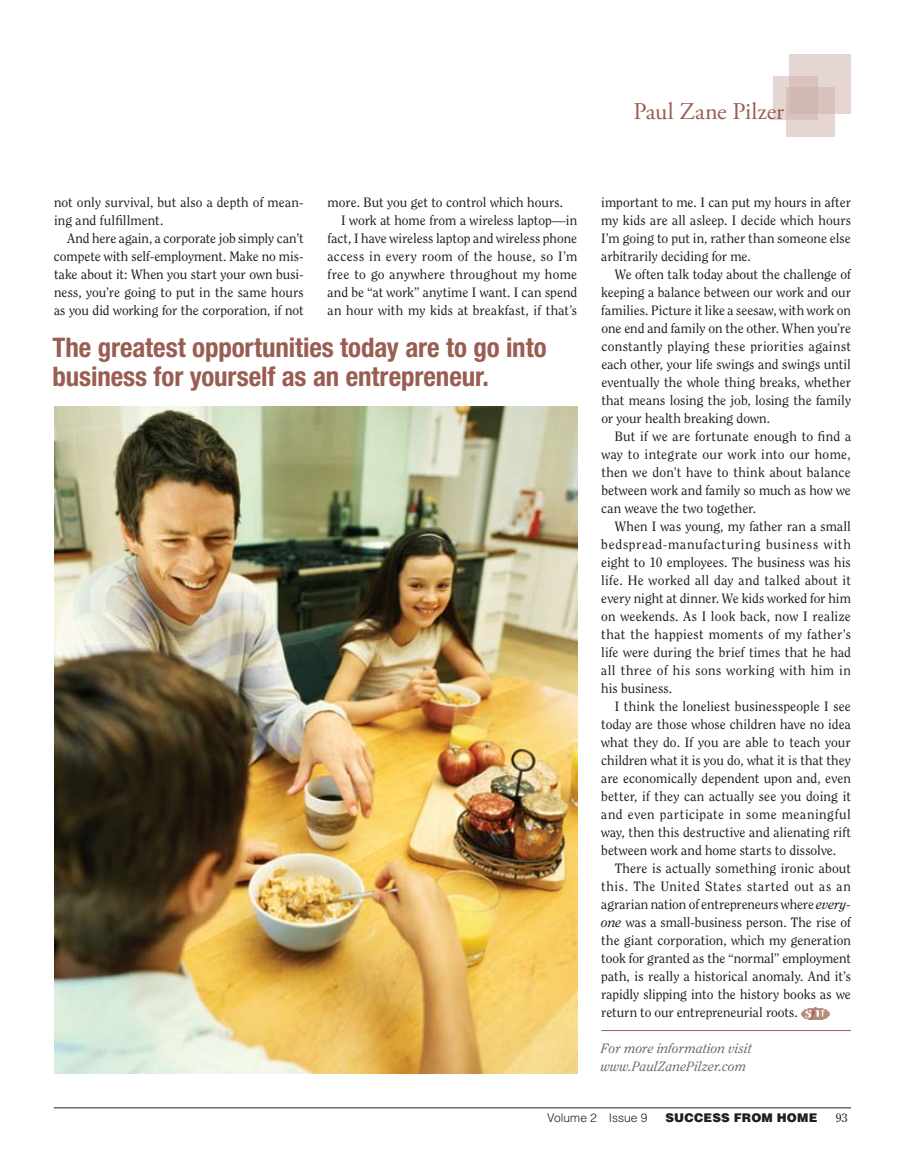
<style>
.page{position:relative;width:905px;height:1175px;background:#fff}
.page>*{position:absolute;margin:0;border:0;box-sizing:border-box;transform-origin:0 0}
.t1{font:700 condensed 27px/28.5px "Helvetica Neue LT Std";letter-spacing:-.005em;color:#995d52}
.t2{font:24px "Adobe Garamond Pro";letter-spacing:.005em;color:#995d52}
.t3{font:13.5px/18px "Clearface Std";color:#221e1f;text-align:justify}
.t4{font:italic 13.5px/18px "Clearface Std";letter-spacing:.01em;color:#6d6e71}
.t5{font:13.5px "Clearface Std";letter-spacing:.025em;color:#221e1f}
.t6{font:13.5px "Clearface Std";letter-spacing:.02em;color:#221e1f}
.t7{font:900 12px "Helvetica LT Std";letter-spacing:.015em;color:#221e1f}
.t8{font:300 12px "Helvetica LT Std";letter-spacing:.005em;color:#221e1f}
.t9{font:12px "Clearface Std";color:#221e1f}
.s1{font-style:italic}
</style>
<div class="page">
<hr style="left:54px;top:1107px;width:796px;height:1px;background:#221e1f">
<div style="left:789px;top:54px;width:61px;height:60px;background:#e5d6d4"></div>
<div style="left:772px;top:76px;width:45px;height:44px;background:linear-gradient(to right,#e6d8d7,#d5bbb6)"></div>
<svg style="left:786px;top:87px;width:48px;height:49px;background:#dbc6c2"></svg>
<hr style="left:601px;top:1030px;width:249px;height:1px;background:#995d52">
<img style="left:801px;top:1007px;width:28px;height:12px">
<img style="left:54px;top:406px;width:523px;height:667px">
<h2 class="t2" style="left:633px;top:97px;width:152px">Paul Zane Pilzer</h2>
<p class="t3" style="left:54px;top:193px;width:251px">not only survival, but also a depth of mean&shy;ing and fulfillment.</p>
<p class="t3" style="left:54px;top:229px;width:251px;text-indent:14px">And here again, a corporate job simply can’t compete with self-employment. Make no mis&shy;take about it: When you start your own busi&shy;ness, you’re going to put in the same hours as you did working for the corporation, if not</p>
<p class="t3" style="left:327px;top:193px;width:237px">more. But you get to control which hours.</p>
<p class="t3" style="left:341px;top:211px;width:237px">I work at home from a wireless laptop—in</p>
<p class="t3" style="left:327px;top:229px;width:251px">fact, I have wireless laptop and wireless phone</p>
<p class="t5" style="left:327px;top:248px;width:251px">access in every room of the house, so I’m</p>
<p class="t6" style="left:327px;top:266px;width:251px">free to go anywhere throughout my home</p>
<p class="t3" style="left:327px;top:283px;width:251px">and be “at work” anytime I want. I can spend</p>
<p class="t3" style="left:327px;top:301px;width:251px">an hour with my kids at breakfast, if that’s</p>
<h1 class="t1" style="left:52px;top:333px;width:495px">The greatest opportunities today are to go into business for yourself as an entrepreneur.</h1>
<p class="t3" style="left:601px;top:193px;width:251px">important to me. I can put my hours in after my kids are all asleep. I decide which hours I’m going to put in, rather than someone else arbitrarily deciding for me.</p>
<p class="t3" style="left:601px;top:265px;width:251px;text-indent:13px">We often talk today about the challenge of keeping a balance between our work and our families. Picture it like a seesaw, with work on one end and family on the other. When you’re constantly playing these priorities against each other, your life swings and swings until eventually the whole thing breaks, whether that means losing the job, losing the family or your health breaking down.</p>
<p class="t3" style="left:601px;top:427px;width:251px;text-indent:14px">But if we are fortunate enough to find a way to integrate our work into our home, then we don’t have to think about balance between work and family so much as how we can weave the two together.</p>
<p class="t3" style="left:601px;top:517px;width:251px;text-indent:14px">When I was young, my father ran a small bedspread-manufacturing business with eight to 10 employees. The business was his life. He worked all day and talked about it every night at dinner. We kids worked for him on weekends. As I look back, now I realize that the happiest moments of my father’s life were during the brief times that he had all three of his sons working with him in his business.</p>
<p class="t3" style="left:601px;top:697px;width:251px;text-indent:14px">I think the loneliest businesspeople I see today are those whose children have no idea what they do. If you are able to teach your children what it is you do, what it is that they are economically dependent upon and, even better, if they can actually see you doing it and even participate in some meaningful way, then this destructive and alienating rift between work and home starts to dissolve.</p>
<p class="t3" style="left:601px;top:859px;width:251px;text-indent:14px">There is actually something ironic about this. The United States started out as an agrarian nation of entrepreneurs where <span class="s1">every&shy;one</span> was a small-business person. The rise of the giant corporation, which my generation took for granted as the “normal” employment path, is really a historical anomaly. And it’s rapidly slipping into the history books as we return to our entrepreneurial roots.</p>
<p class="t4" style="left:601px;top:1039px;width:152px">For more information visit www.PaulZanePilzer.com</p>
<p class="t8" style="left:547px;top:1110px;width:102px">Volume 2 Issue 9</p>
<p class="t7" style="left:665px;top:1110px;width:153px">SUCCESS FROM HOME</p>
<p class="t9" style="left:835px;top:1110px;width:14px">93</p>
</div>
